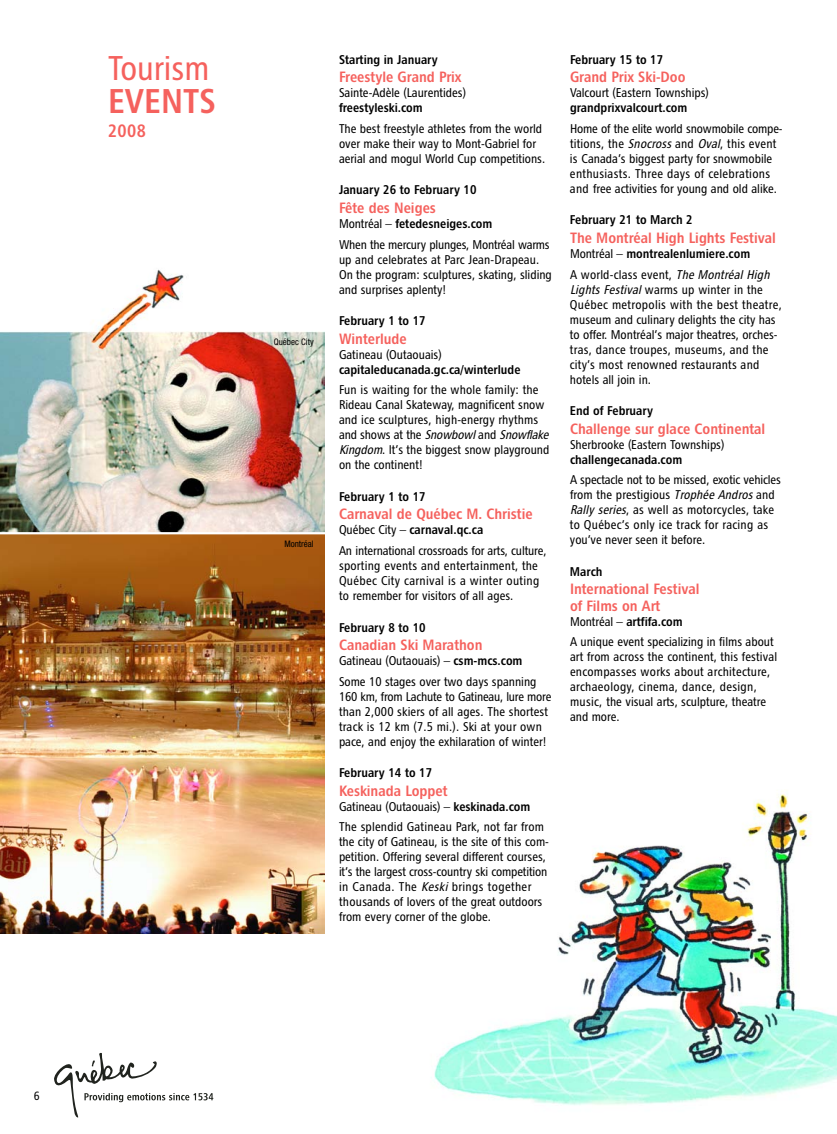
<style>
.page{position:relative;width:837px;height:1134px;background:#fff}
.page>*{position:absolute;margin:0;border:0;box-sizing:border-box;transform-origin:0 0}
.t1{font:34.5px "Chaloult Cond";color:#f5615d}
.t2{font:34.5px "Chaloult Cond Demi Gras";color:#f5615d}
.t3{font:18px "Chaloult Cond Demi Gras";color:#f5615d}
.t4{font:15px/16.5px "Chaloult Cond Demi Gras";color:#f5615d}
.t5{font:12.75px/15px "Chaloult Cond";color:#000}
.t6{font:12.75px "Chaloult Cond Demi Gras";color:#000}
.t7{font:12px "Chaloult Cond";color:#000}
.t8{font:condensed 9px "Helvetica Neue";color:#000}
.s1{font-family:"Chaloult Cond"}
.s2{font-style:italic}
.s3{font-family:"Chaloult Cond Demi Gras"}
</style>
<div class="page">
<img style="left:434px;top:791px;width:403px;height:314px">
<img style="left:0;top:269px;width:324px;height:263px">
<img style="left:0;top:534px;width:324px;height:400px">
<svg style="left:54px;top:1053px;width:159px;height:65px"></svg>
<p class="t7" style="left:34px;top:1091px;width:7px">6</p>
<h1 class="t1" style="left:108px;top:57px;width:103px">Tourism</h1>
<h1 class="t2" style="left:108px;top:90px;width:109px">EVENTS</h1>
<h2 class="t3" style="left:108px;top:125px;width:40px">2008</h2>
<p class="t8" style="left:274px;top:339px;width:42px">Québec City</p>
<p class="t8" style="left:285px;top:540px;width:31px">Montréal</p>
<p class="t6" style="left:339px;top:55px;width:100px">Starting in January</p>
<p class="t4" style="left:339px;top:70px;width:124px">Freestyle Grand Prix</p>
<p class="t5" style="left:339px;top:87px;width:128px">Sainte-Adèle (Laurentides)</p>
<p class="t6" style="left:339px;top:104px;width:85px">freestyleski.com</p>
<p class="t5" style="left:339px;top:122px;width:208px">The best freestyle athletes from the world over make their way to Mont-Gabriel for aerial and mogul World Cup competitions.</p>
<p class="t6" style="left:339px;top:186px;width:139px">January 26 to February 10</p>
<p class="t4" style="left:339px;top:201px;width:98px">Fête des Neiges</p>
<p class="t6" style="left:339px;top:219px;width:155px"><span class="s1">Montréal –</span> fetedesneiges.com</p>
<p class="t5" style="left:339px;top:238px;width:214px">When the mercury plunges, Montréal warms up and celebrates at Parc Jean-Drapeau.<br>On the program: sculptures, skating, sliding and surprises aplenty!</p>
<p class="t6" style="left:339px;top:316px;width:88px">February 1 to 17</p>
<p class="t4" style="left:339px;top:332px;width:69px">Winterlude</p>
<p class="t5" style="left:339px;top:348px;width:104px">Gatineau (Outaouais)</p>
<p class="t6" style="left:339px;top:365px;width:183px">capitaleducanada.gc.ca/winterlude</p>
<p class="t5" style="left:339px;top:384px;width:214px">Fun is waiting for the whole family: the Rideau Canal Skateway, magnificent snow and ice sculptures, high-energy rhythms and shows at the <span class="s2">Snowbowl</span>and <span class="s2">Snowflake Kingdom</span>. It’s the biggest snow playground on the continent!</p>
<p class="t6" style="left:339px;top:492px;width:88px">February 1 to 17</p>
<p class="t4" style="left:339px;top:507px;width:195px">Carnaval de Québec M. Christie</p>
<p class="t6" style="left:339px;top:526px;width:146px"><span class="s1">Québec City –</span> carnaval.qc.ca</p>
<p class="t5" style="left:339px;top:544px;width:209px">An international crossroads for arts, culture, sporting events and entertainment, the Québec City carnival is a winter outing to remember for visitors of all ages.</p>
<p class="t6" style="left:339px;top:623px;width:88px">February 8 to 10</p>
<p class="t4" style="left:339px;top:638px;width:145px">Canadian Ski Marathon</p>
<p class="t5" style="left:339px;top:652px;width:199px;line-height:20.4px">Gatineau (Outaouais) – <span class="s3">csm-mcs.com<br></span>Some 10 stages over two days spanning</p>
<p class="t5" style="left:339px;top:690px;width:214px">160 km, from Lachute to Gatineau, lure more than 2,000 skiers of all ages. The shortest track is 12 km (7.5 mi.). Ski at your own pace, and enjoy the exhilaration of winter!</p>
<p class="t6" style="left:339px;top:768px;width:95px">February 14 to 17</p>
<p class="t4" style="left:339px;top:784px;width:110px">Keskinada Loppet</p>
<p class="t5" style="left:339px;top:798px;width:207px;line-height:20.4px">Gatineau (Outaouais) – <span class="s3">keskinada.com<br></span>The splendid Gatineau Park, not far from</p>
<p class="t5" style="left:339px;top:836px;width:212px">the city of Gatineau, is the site of this com&shy;petition. Offering several different courses, it’s the largest cross-country ski competition in Canada. The <span class="s2">Keski</span>brings together thousands of lovers of the great outdoors from every corner of the globe.</p>
<p class="t6" style="left:570px;top:55px;width:95px">February 15 to 17</p>
<p class="t4" style="left:570px;top:70px;width:117px">Grand Prix Ski-Doo</p>
<p class="t5" style="left:570px;top:87px;width:140px">Valcourt (Eastern Townships)</p>
<p class="t6" style="left:570px;top:104px;width:119px">grandprixvalcourt.com</p>
<p class="t5" style="left:570px;top:122px;width:214px">Home of the elite world snowmobile compe&shy;titions, the <span class="s2">Snocross</span>and <span class="s2">Oval</span>, this event is Canada’s biggest party for snowmobile enthusiasts. Three days of celebrations and free activities for young and old alike.</p>
<p class="t6" style="left:570px;top:216px;width:124px">February 21 to March 2</p>
<p class="t4" style="left:570px;top:231px;width:208px">The Montréal High Lights Festival</p>
<p class="t6" style="left:570px;top:249px;width:182px"><span class="s1">Montréal –</span> montrealenlumiere.com</p>
<p class="t5" style="left:570px;top:268px;width:213px">A world-class event, <span class="s2">The Montréal High Lights Festival</span>warms up winter in the Québec metropolis with the best theatre, museum and culinary delights the city has to offer. Montréal’s major theatres, orches&shy;tras, dance troupes, museums, and the city’s most renowned restaurants and hotels all join in.</p>
<p class="t6" style="left:570px;top:406px;width:85px">End of February</p>
<p class="t4" style="left:570px;top:422px;width:197px">Challenge sur glace Continental</p>
<p class="t5" style="left:570px;top:438px;width:156px">Sherbrooke (Eastern Townships)</p>
<p class="t6" style="left:570px;top:455px;width:114px">challengecanada.com</p>
<p class="t5" style="left:570px;top:474px;width:212px">A spectacle not to be missed, exotic vehicles from the prestigious <span class="s2">Trophée Andros</span>and <span class="s2">Rally series</span>, as well as motorcycles, take to Québec’s only ice track for racing as you’ve never seen it before.</p>
<p class="t6" style="left:570px;top:567px;width:34px">March</p>
<p class="t4" style="left:570px;top:582px;width:131px">International Festival of Films on Art</p>
<p class="t6" style="left:570px;top:617px;width:114px"><span class="s1">Montréal –</span> artfifa.com</p>
<p class="t5" style="left:570px;top:636px;width:209px">A unique event specializing in films about art from across the continent, this festival encompasses works about architecture, archaeology, cinema, dance, design, music, the visual arts, sculpture, theatre and more.</p>
</div>
